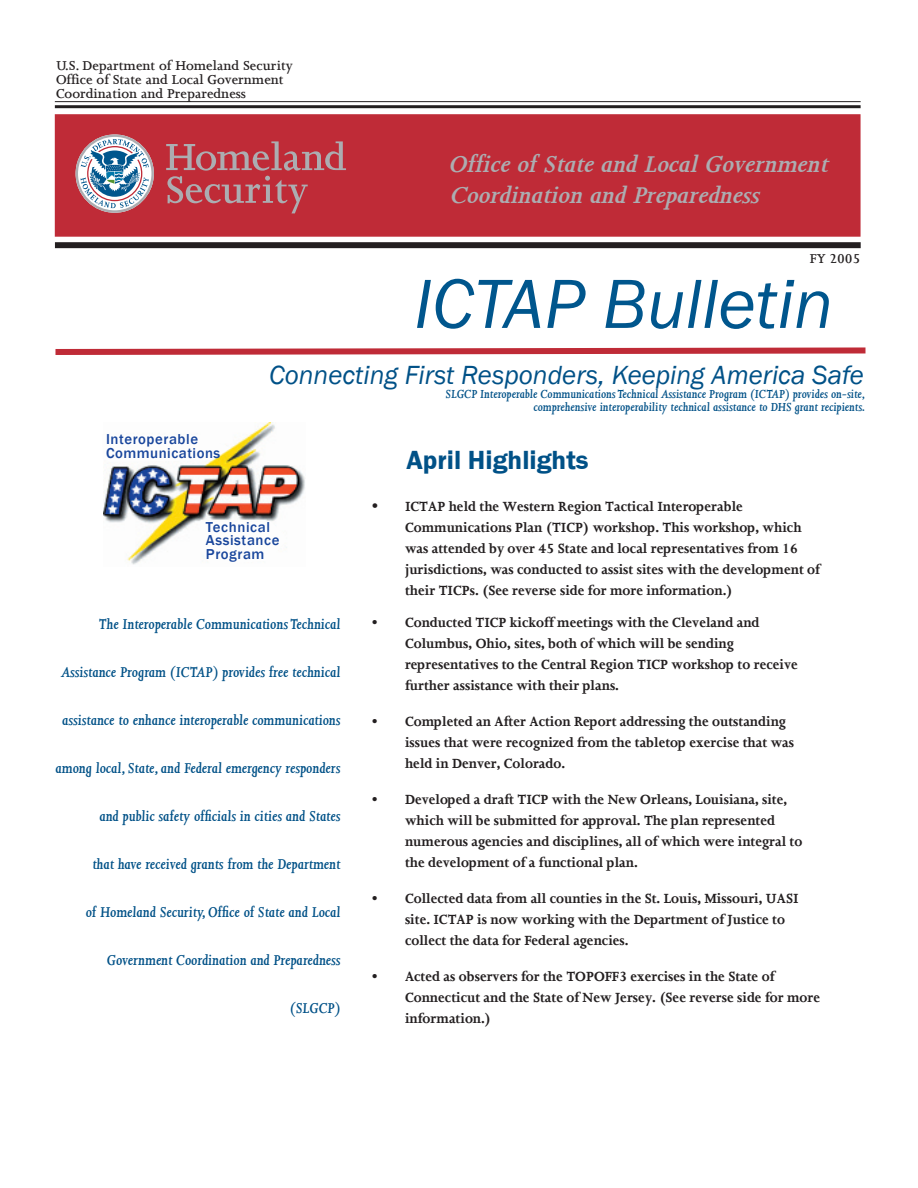
<style>
.page{position:relative;width:918px;height:1188px;background:#fff}
.page>*{position:absolute;margin:0;border:0;box-sizing:border-box;transform-origin:0 0}
.t1{font:italic 72px "Franklin Gothic";color:#00568d}
.t2{font:italic 27px "Franklin Gothic";color:#005187}
.t3{font:27px "Franklin Got ITCTT Demi";color:#005187}
.t4{font:italic 600 26.4px/31.8px "Joanna";color:#acadb1;scale:1.17 1}
.t5{font:italic 600 16.5px "Joanna";color:#005187}
.t6{font:700 15px/21px "Joanna";color:#231f20}
.t7{font:600 14.85px/14.9px "Joanna";color:#231f20}
.t8{font:500 14.85px/13.5px "Franklin Gothic";letter-spacing:.04em;color:#19469c}
.t9{font:italic 600 13.5px/13.5px "Joanna";color:#005187;text-align:right}
.s1{font-size:16.5px}
</style>
<div class="page">
<svg style="left:54px;top:101px;width:807px;height:8px"></svg>
<svg style="left:54px;top:242px;width:807px;height:7px;background:#434040"></svg>
<div style="left:55px;top:114px;width:806px;height:123px;background:#bf2b37"></div>
<svg style="left:166px;top:141px;width:180px;height:72px"></svg>
<svg style="left:76px;top:134px;width:78px;height:79px"></svg>
<svg style="left:55px;top:347px;width:811px;height:8px;background:#ce5f68"></svg>
<img style="left:103px;top:423px;width:202px;height:142px">
<svg style="left:103px;top:434px;width:127px;height:28px"></svg>
<svg style="left:196px;top:521px;width:95px;height:44px"></svg>
<p class="t7" style="left:56px;top:57px;width:238px">U.S. Department of Homeland Security<br>Office of State and Local Government</p>
<p class="t7" style="left:56px;top:86px;width:191px">Coordination and Preparedness</p>
<h3 class="t4" style="left:448px;top:147px;width:330px">Officeof Stateand LocalGovernment<br>Coordination and Preparedness</h3>
<p class="t8" style="left:106px;top:433px;width:116px">Interoperable<br>Communications</p>
<p class="t7" style="left:810px;top:250px;width:52px">FY 2005</p>
<h1 class="t1" style="left:414px;top:259px;width:421px">ICTAP Bulletin</h1>
<h2 class="t2" style="left:269px;top:358px;width:596px">Connecting First Responders, Keeping America Safe</h2>
<p class="t9" style="left:446px;top:386px;width:421px">SLGCP Interoperable Communications Technical Assistance Program (ICTAP) provides on-site, comprehensive interoperability technical assistance to DHS grant recipients.</p>
<h2 class="t3" style="left:406px;top:444px;width:184px">April Highlights</h2>
<p class="t8" style="left:206px;top:520px;width:75px">Technical<br>Assistance<br>Program</p>
<p class="t5" style="left:99px;top:614px;width:243px">The Interoperable Communications Technical</p>
<p class="t5" style="left:61px;top:662px;width:281px">Assistance Program (ICTAP) provides free technical</p>
<p class="t5" style="left:62px;top:710px;width:280px">assistance to enhance interoperable communications</p>
<p class="t5" style="left:56px;top:758px;width:286px">among local, State, and Federal emergency responders</p>
<p class="t5" style="left:99px;top:806px;width:243px">and public safety officials in cities and States</p>
<p class="t5" style="left:92px;top:854px;width:250px">that have received grants from the Department</p>
<p class="t5" style="left:86px;top:902px;width:256px">of Homeland Security, Office of State and Local</p>
<p class="t5" style="left:107px;top:950px;width:235px">Government Coordination and Preparedness</p>
<p class="t5" style="left:290px;top:998px;width:52px">(SLGCP)</p>
<p class="t6" style="left:405px;top:496px;width:417px;text-indent:-33px"><span class="s1">•</span> ICTAP held the Western Region Tactical Interoperable Communications Plan (TICP) workshop. This workshop, which was attended by over 45 State and local representatives from 16 jurisdictions, was conducted to assist sites with the development of their TICPs. (See reverse side for more information.)</p>
<p class="t6" style="left:405px;top:612px;width:394px;text-indent:-33px">• Conducted TICP kickoff meetings with the Cleveland and Columbus, Ohio, sites, both of which will be sending representatives to the Central Region TICP workshop to receive further assistance with their plans.</p>
<p class="t6" style="left:405px;top:711px;width:391px;text-indent:-33px">• Completed an After Action Report addressing the outstanding issues that were recognized from the tabletop exercise that was held in Denver, Colorado.</p>
<p class="t6" style="left:405px;top:789px;width:399px;text-indent:-33px">• Developed a draft TICP with the New Orleans, Louisiana, site, which will be submitted for approval. The plan represented numerous agencies and disciplines, all of which were integral to the development of a functional plan.</p>
<p class="t6" style="left:405px;top:888px;width:395px;text-indent:-33px">• Collected data from all counties in the St. Louis, Missouri, UASI site. ICTAP is now working with the Department of Justice to collect the data for Federal agencies.</p>
<p class="t6" style="left:405px;top:966px;width:417px;text-indent:-33px">• Acted as observers for the TOPOFF3 exercises in the State of<br>Connecticut and the State of New Jersey. (See reverse side for more information.)</p>
</div>
